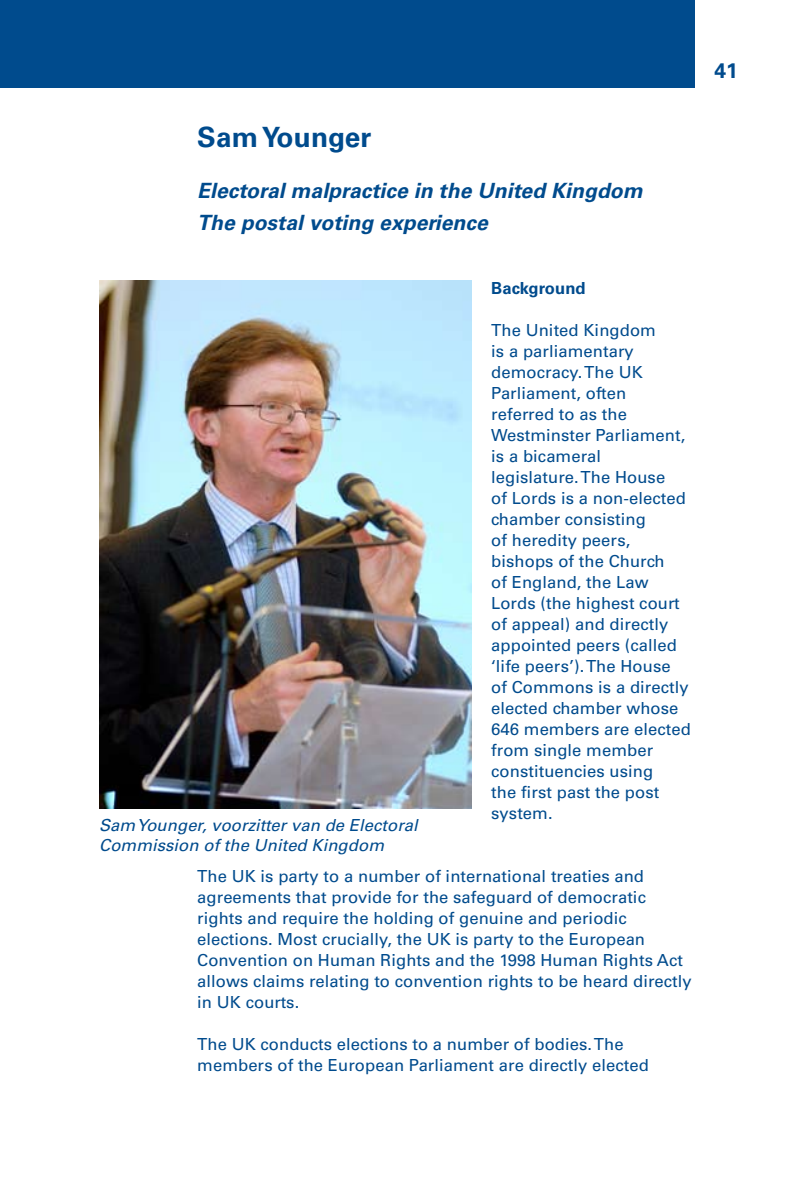
<style>
.page{position:relative;width:794px;height:1191px;background:#fff}
.page>*{position:absolute;margin:0;border:0;box-sizing:border-box;transform-origin:0 0}
.t1{font:700 28px "Univers";letter-spacing:.005em;color:#004b8d}
.t2{font:italic 700 21px/31.5px "Univers";letter-spacing:.005em;color:#004b8d}
.t3{font:700 21px "Univers";color:#004b8d}
.t4{font:16.62px/21px "Univers";letter-spacing:.005em;color:#004b8d}
.t5{font:italic 16.62px/19.9px "Univers";letter-spacing:.005em;color:#004b8d}
.t6{font:700 16.62px "Univers";letter-spacing:.005em;color:#004b8d}
</style>
<div class="page">
<div style="left:0;top:0;width:694px;height:88px;background:#004b8d"></div>
<img style="left:99px;top:280px;width:372px;height:528px">
<h1 class="t1" style="left:197px;top:121px;width:176px">Sam Younger</h1>
<p class="t2" style="left:197px;top:175px;width:447px">Electoral malpractice in the United Kingdom<br>The postal voting experience</p>
<p class="t5" style="left:99px;top:815px;width:320px">Sam Younger, voorzitter van de Electoral<br>Commission of the United Kingdom</p>
<p class="t6" style="left:491px;top:278px;width:96px">Background</p>
<p class="t4" style="left:491px;top:320px;width:201px">The United Kingdom<br>is a parliamentary democracy. The UK<br>Parliament, often referred to as the<br>Westminster Parliament, is a bicameral legislature. The House<br>of Lords is a non-elected chamber consisting<br>of heredity peers, bishops of the Church<br>of England, the Law<br>Lords (the highest court of appeal) and directly appointed peers (called ‘life peers’). The House<br>of Commons is a directly elected chamber whose<br>646 members are elected from single member constituencies using<br>the first past the post system.</p>
<p class="t4" style="left:197px;top:866px;width:496px">The UK is party to a number of international treaties and agreements that provide for the safeguard of democratic rights and require the holding of genuine and periodic elections. Most crucially, the UK is party to the European Convention on Human Rights and the 1998 Human Rights Act allows claims relating to convention rights to be heard directly in UK courts.</p>
<p class="t4" style="left:197px;top:1034px;width:453px">The UK conducts elections to a number of bodies. The members of the European Parliament are directly elected</p>
<p class="t3" style="left:714px;top:58px;width:25px">41</p>
</div>
